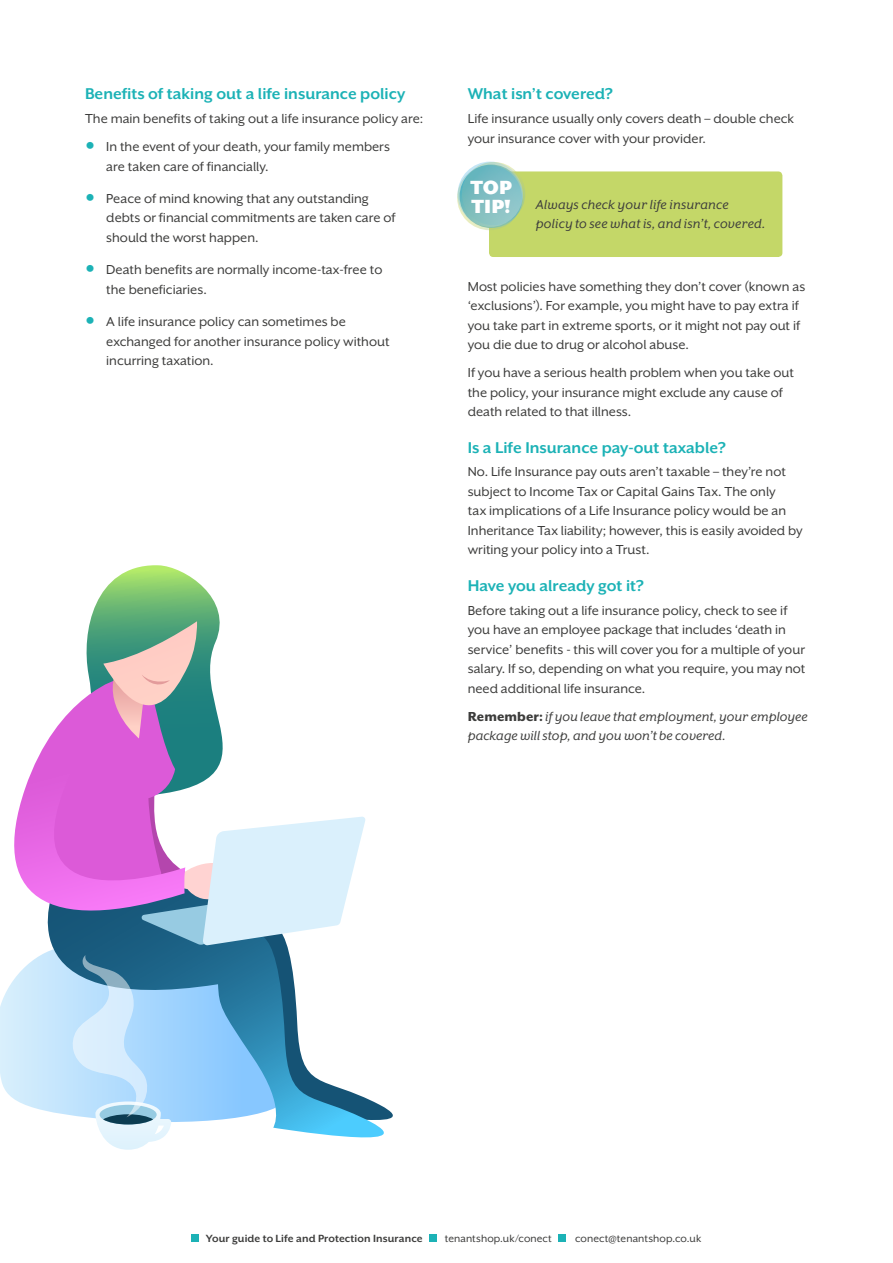
<style>
.page{position:relative;width:893px;height:1263px;background:#fff}
.page>*{position:absolute;margin:0;border:0;box-sizing:border-box;transform-origin:0 0}
.t1{font:900 21.9px/18.5px "Mr Eaves XL San OT";color:#fff}
.t2{font:700 18px "Mr Eaves XL San OT";color:#1cb2b6}
.t3{font:15px/19.5px "Mr Eaves XL San OT";color:#3c3c3b}
.t4{font:italic 15px/19.5px "Mr Eaves XL San OT";letter-spacing:.01em;color:#3c3c3b}
.t5{font:12px "Mr Eaves XL San OT";letter-spacing:.005em;color:#3c3c3b}
.t6{font:700 12px "Mr Eaves XL San OT";letter-spacing:.01em;color:#3c3c3b}
.s1{font-weight:800;font-size:31.5px;color:#1cb2b6}
.s2{font-weight:800;font-style:normal}
</style>
<div class="page">
<div style="left:192px;top:1235px;width:7px;height:7px;background:#1cb2b6"></div>
<div style="left:430px;top:1235px;width:7px;height:7px;background:#1cb2b6"></div>
<div style="left:559px;top:1235px;width:7px;height:7px;background:#1cb2b6"></div>
<div style="left:489px;top:171px;width:293px;height:86px;background:#c4d768;border-radius:4px"></div>
<svg style="left:462px;top:162px;width:63px;height:63px"></svg>
<svg style="left:457px;top:165px;width:65px;height:65px"></svg>
<svg style="left:458px;top:162px;width:65px;height:65px;background:#82c0c3"></svg>
<svg style="left:0;top:945px;width:393px;height:193px"></svg>
<svg style="left:90px;top:565px;width:130px;height:56px"></svg>
<svg style="left:73px;top:955px;width:98px;height:195px;background:#aacfe8"></svg>
<svg style="left:15px;top:621px;width:351px;height:324px"></svg>
<p class="t2" style="left:85px;top:85px;width:322px">Benefits of taking out a life insurance policy</p>
<p class="t3" style="left:85px;top:109px;width:340px">The main benefits of taking out a life insurance policy are:</p>
<p class="t3" style="left:106px;top:137px;width:285px;text-indent:-21px"><span class="s1">•</span> In the event of your death, your family members are taken care of financially.</p>
<p class="t3" style="left:106px;top:189px;width:291px;text-indent:-21px"><span class="s1">•</span> Peace of mind knowing that any outstanding debts or financial commitments are taken care of should the worst happen.</p>
<p class="t3" style="left:106px;top:260px;width:278px;text-indent:-21px"><span class="s1">•</span> Death benefits are normally income-tax-free to the beneficiaries.</p>
<p class="t3" style="left:106px;top:312px;width:285px;text-indent:-21px"><span class="s1">•</span> A life insurance policy can sometimes be exchanged for another insurance policy without incurring taxation.</p>
<p class="t2" style="left:468px;top:85px;width:147px">What isn’t covered?</p>
<p class="t3" style="left:468px;top:109px;width:328px">Life insurance usually only covers death – double check your insurance cover with your provider.</p>
<h1 class="t1" style="left:470px;top:179px;width:43px">TOP<br>TIP!</h1>
<p class="t4" style="left:536px;top:195px;width:231px">Always check your life insurance policy to see what is, and isn’t, covered.</p>
<p class="t3" style="left:468px;top:276px;width:339px">Most policies have something they don’t cover (known as ‘exclusions’). For example, you might have to pay extra if you take part in extreme sports, or it might not pay out if you die due to drug or alcohol abuse.</p>
<p class="t3" style="left:468px;top:363px;width:328px">If you have a serious health problem when you take out the policy, your insurance might exclude any cause of death related to that illness.</p>
<p class="t2" style="left:468px;top:438px;width:260px">Is a Life Insurance pay-out taxable?</p>
<p class="t3" style="left:468px;top:462px;width:336px">No. Life Insurance pay outs aren’t taxable – they’re not subject to Income Tax or Capital Gains Tax. The only<br>tax implications of a Life Insurance policy would be an Inheritance Tax liability; however, this is easily avoided by writing your policy into a Trust.</p>
<p class="t2" style="left:468px;top:576px;width:178px">Have you already got it?</p>
<p class="t3" style="left:468px;top:600px;width:339px">Before taking out a life insurance policy, check to see if you have an employee package that includes ‘death in service’ benefits - this will cover you for a multiple of your salary. If so, depending on what you require, you may not need additional life insurance.</p>
<p class="t4" style="left:468px;top:706px;width:342px"><span class="s2">Remember:</span> if you leave that employment, your employee package will stop, and you won’t be covered.</p>
<p class="t6" style="left:206px;top:1232px;width:218px">Your guide to Life and Protection Insurance</p>
<p class="t5" style="left:445px;top:1232px;width:109px">tenantshop.uk/conect</p>
<p class="t5" style="left:575px;top:1232px;width:128px">conect@tenantshop.co.uk</p>
</div>
